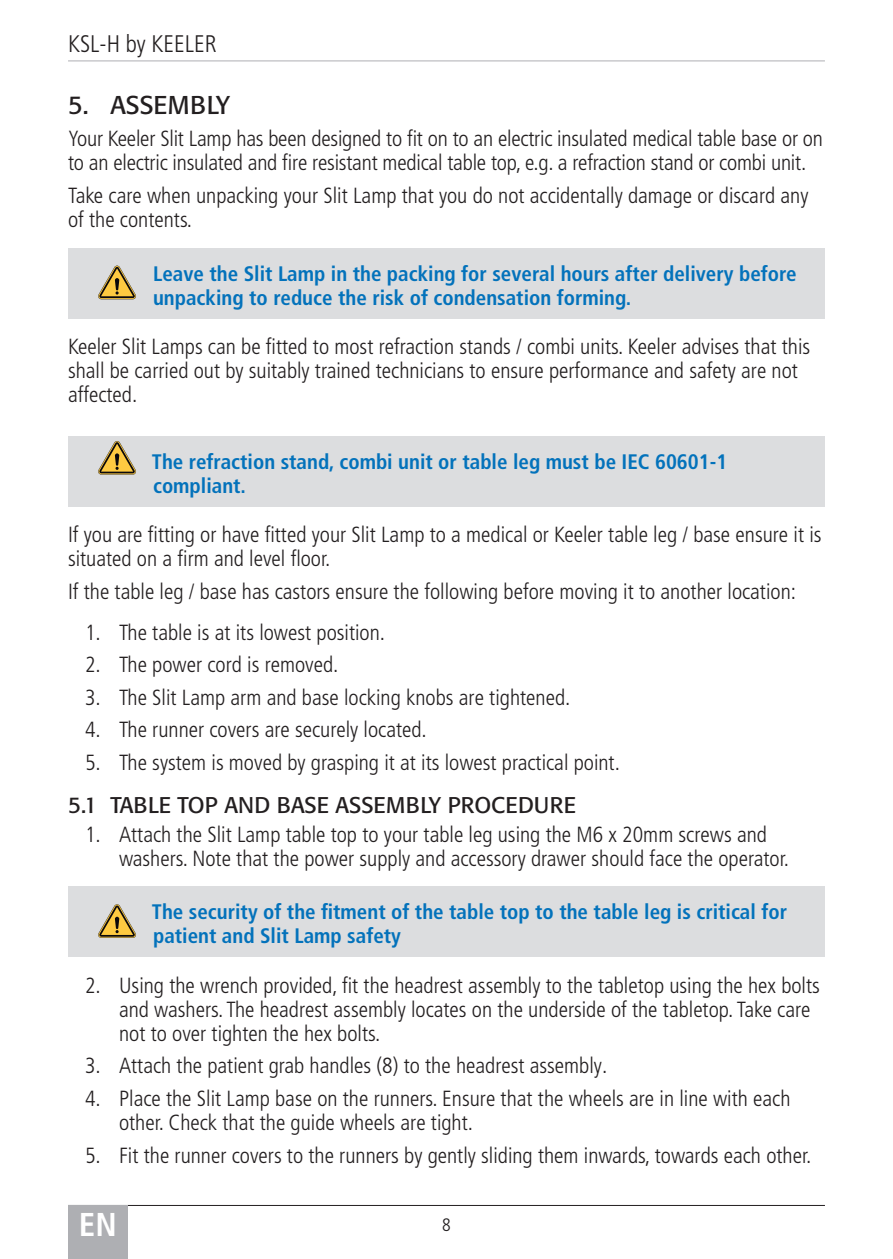
<style>
.page{position:relative;width:893px;height:1259px;background:#fff}
.page>*{position:absolute;margin:0;border:0;box-sizing:border-box;transform-origin:0 0}
.t1{font:700 condensed 33px "Frutiger LT Pro";color:#fff}
.t2{font:25.5px "Formata BQ";color:#231f20}
.t3{font:300 condensed 24px "Frutiger LT Pro";color:#231f20}
.t4{font:22.5px "Formata BQ";color:#231f20}
.t5{font:300 condensed 21.9px/24px "Frutiger LT Pro";color:#231f20}
.t6{font:700 condensed 21px/24px "Frutiger LT Pro";color:#0372bb}
.t7{font:300 condensed 18px "Frutiger LT Pro";color:#231f20}
</style>
<div class="page">
<hr style="left:68px;top:1205px;width:757px;height:1px;background:#231f20">
<div style="left:68px;top:1205px;width:60px;height:54px;background:#aeafb3"></div>
<hr style="left:68px;top:60px;width:757px;height:1px;background:#aeafb3">
<div style="left:68px;top:248px;width:757px;height:70px;background:#dcdddf"></div>
<div style="left:68px;top:436px;width:757px;height:70px;background:#dcdddf"></div>
<div style="left:68px;top:886px;width:757px;height:71px;background:#dcdddf"></div>
<svg style="left:98px;top:266px;width:38px;height:33px"></svg>
<svg style="left:98px;top:441px;width:38px;height:33px"></svg>
<svg style="left:98px;top:904px;width:38px;height:34px"></svg>
<p class="t3" style="left:68px;top:30px;width:150px">KSL-H by KEELER</p>
<p class="t2" style="left:68px;top:89px;width:164px">5. ASSEMBLY</p>
<p class="t5" style="left:68px;top:127px;width:756px">Your Keeler Slit Lamp has been designed to fit on to an electric insulated medical table base or on to an electric insulated and fire resistant medical table top, e.g. a refraction stand or combi unit.</p>
<p class="t5" style="left:68px;top:184px;width:742px">Take care when unpacking your Slit Lamp that you do not accidentally damage or discard any of the contents.</p>
<p class="t6" style="left:153px;top:261px;width:645px">Leave the Slit Lamp in the packing for several hours after delivery before unpacking to reduce the risk of condensation forming.</p>
<p class="t5" style="left:68px;top:335px;width:744px">Keeler Slit Lamps can be fitted to most refraction stands / combi units. Keeler advises that this shall be carried out by suitably trained technicians to ensure performance and safety are not affected.</p>
<p class="t6" style="left:152px;top:449px;width:577px">The refraction stand, combi unit or table leg must be IEC 60601-1 compliant.</p>
<p class="t5" style="left:68px;top:523px;width:755px">If you are fitting or have fitted your Slit Lamp to a medical or Keeler table leg / base ensure it is situated on a firm and level floor.</p>
<p class="t5" style="left:68px;top:579px;width:729px">If the table leg / base has castors ensure the following before moving it to another location:</p>
<p class="t5" style="left:85px;top:620px;width:302px">1. The table is at its lowest position.</p>
<p class="t5" style="left:85px;top:653px;width:255px">2. The power cord is removed.</p>
<p class="t5" style="left:85px;top:685px;width:487px">3. The Slit Lamp arm and base locking knobs are tightened.</p>
<p class="t5" style="left:85px;top:718px;width:343px">4. The runner covers are securely located.</p>
<p class="t5" style="left:85px;top:750px;width:536px">5. The system is moved by grasping it at its lowest practical point.</p>
<p class="t4" style="left:68px;top:791px;width:510px">5.1 TABLE TOP AND BASE ASSEMBLY PROCEDURE</p>
<p class="t5" style="left:119px;top:822px;width:671px;text-indent:-34px">1. Attach the Slit Lamp table top to your table leg using the M6 x 20mm screws and washers. Note that the power supply and accessory drawer should face the operator.</p>
<p class="t6" style="left:152px;top:900px;width:637px">The security of the fitment of the table top to the table leg is critical for patient and Slit Lamp safety</p>
<p class="t5" style="left:119px;top:973px;width:702px;text-indent:-34px">2. Using the wrench provided, fit the headrest assembly to the tabletop using the hex bolts and washers. The headrest assembly locates on the underside of the tabletop. Take care not to over tighten the hex bolts.</p>
<p class="t5" style="left:85px;top:1054px;width:524px">3. Attach the patient grab handles (8) to the headrest assembly.</p>
<p class="t5" style="left:119px;top:1086px;width:673px;text-indent:-34px">4. Place the Slit Lamp base on the runners. Ensure that the wheels are in line with each other. Check that the guide wheels are tight.</p>
<p class="t5" style="left:85px;top:1143px;width:728px">5. Fit the runner covers to the runners by gently sliding them inwards, towards each other.</p>
<h1 class="t1" style="left:79px;top:1204px;width:39px">EN</h1>
<p class="t7" style="left:442px;top:1214px;width:10px">8</p>
</div>
